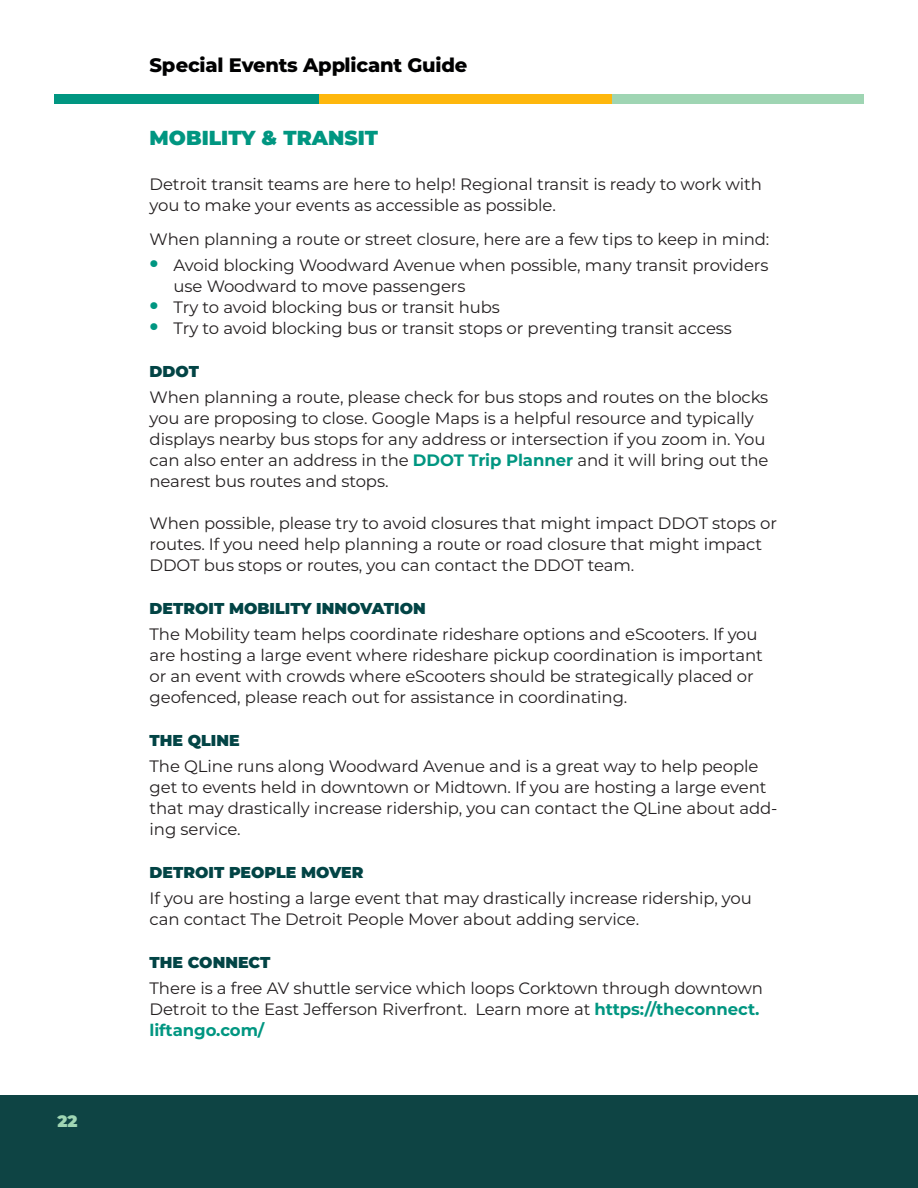
<style>
.page{position:relative;width:918px;height:1188px;background:#fff}
.page>*{position:absolute;margin:0;border:0;box-sizing:border-box;transform-origin:0 0}
.t1{font:900 20.25px "Montserrat";color:#009681}
.t2{font:800 19.5px "Montserrat";letter-spacing:-.01em;color:#000001}
.t3{font:16.5px/21px "Montserrat";letter-spacing:-.005em;color:#231f20}
.t4{font:900 16.5px "Montserrat";color:#9fd5b3}
.t5{font:900 15.75px "Montserrat";color:#024445}
.s1{font-weight:900;font-size:21px;color:#009681}
.s2{font-weight:700;color:#009681}
</style>
<div class="page">
<div style="left:54px;top:94px;width:810px;height:9px;background:#009681"></div>
<div style="left:320px;top:94px;width:298px;height:9px;background:#feb70d"></div>
<div style="left:612px;top:94px;width:252px;height:9px;background:#9fd5b3"></div>
<div style="left:0;top:1095px;width:918px;height:93px;background:#0e4444"></div>
<p class="t4" style="left:58px;top:1109px;width:22px">22</p>
<p class="t2" style="left:150px;top:50px;width:319px">Special Events Applicant Guide</p>
<p class="t1" style="left:150px;top:122px;width:230px">MOBILITY &amp; TRANSIT</p>
<p class="t3" style="left:150px;top:173px;width:614px">Detroit transit teams are here to help! Regional transit is ready to work with you to make your events as accessible as possible.</p>
<p class="t3" style="left:150px;top:228px;width:621px">When planning a route or street closure, here are a few tips to keep in mind:</p>
<p class="t3" style="left:174px;top:254px;width:596px;text-indent:-24px"><span class="s1">•</span> Avoid blocking Woodward Avenue when possible, many transit providers use Woodward to move passengers</p>
<p class="t3" style="left:150px;top:296px;width:352px"><span class="s1">•</span> Try to avoid blocking bus or transit hubs</p>
<p class="t3" style="left:150px;top:317px;width:584px"><span class="s1">•</span> Try to avoid blocking bus or transit stops or preventing transit access</p>
<p class="t5" style="left:150px;top:360px;width:51px">DDOT</p>
<p class="t3" style="left:150px;top:386px;width:621px">When planning a route, please check for bus stops and routes on the blocks you are proposing to close. Google Maps is a helpful resource and typically displays nearby bus stops for any address or intersection if you zoom in. You can also enter an address in the <span class="s2">DDOT Trip Planner</span> and it will bring out the nearest bus routes and stops.</p>
<p class="t3" style="left:150px;top:512px;width:629px">When possible, please try to avoid closures that might impact DDOT stops or routes. If you need help planning a route or road closure that might impact<br>DDOT bus stops or routes, you can contact the DDOT team.</p>
<p class="t5" style="left:150px;top:597px;width:278px">DETROIT MOBILITY INNOVATION</p>
<p class="t3" style="left:150px;top:623px;width:615px">The Mobility team helps coordinate rideshare options and eScooters. If you are hosting a large event where rideshare pickup coordination is important or an event with crowds where eScooters should be strategically placed or geofenced, please reach out for assistance in coordinating.</p>
<p class="t5" style="left:150px;top:729px;width:92px">THE QLINE</p>
<p class="t3" style="left:150px;top:755px;width:629px">The QLine runs along Woodward Avenue and is a great way to help people get to events held in downtown or Midtown. If you are hosting a large event that may drastically increase ridership, you can contact the QLine about add&shy;ing service.</p>
<p class="t5" style="left:150px;top:861px;width:216px">DETROIT PEOPLE MOVER</p>
<p class="t3" style="left:150px;top:887px;width:604px">If you are hosting a large event that may drastically increase ridership, you can contact The Detroit People Mover about adding service.</p>
<p class="t5" style="left:150px;top:951px;width:122px">THE CONNECT</p>
<p class="t3" style="left:150px;top:977px;width:615px">There is a free AV shuttle service which loops Corktown through downtown<br>Detroit to the East Jefferson Riverfront. Learn more at <span class="s2">https://theconnect. liftango.com/</span></p>
</div>
